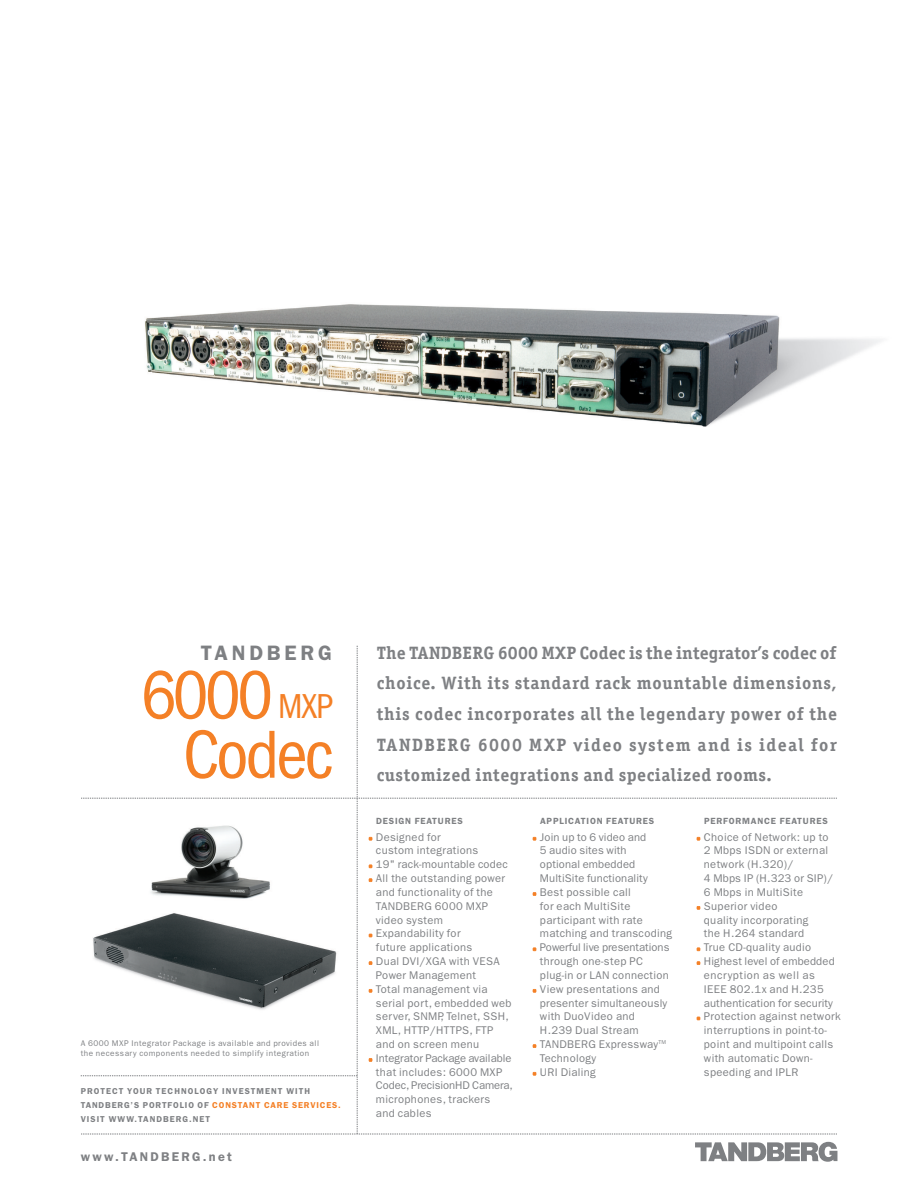
<style>
.page{position:relative;width:918px;height:1188px;background:#fff}
.page>*{position:absolute;margin:0;border:0;box-sizing:border-box;transform-origin:0 0}
.t1{font:condensed 70.2px/59.4px "Franklin Gothic";letter-spacing:-.04em;color:#f48026;text-align:right}
.t2{font:600 21px "Franklin Gothic";letter-spacing:.18em;color:#7e8083}
.t3{font:700 18px/30.6px "Officina Serif";letter-spacing:.03em;color:#7e8083;text-align:justify}
.t4{font:600 12.75px "Franklin Gothic";letter-spacing:.18em;color:#7e8083}
.t5{font:11.25px/13.8px "Franklin Gothic";letter-spacing:.03em;color:#7e8083}
.t6{font:600 9px "Franklin Gothic";letter-spacing:.09em;color:#7e8083}
.t7{font:600 8.55px/13.8px "Franklin Gothic";letter-spacing:.12em;color:#7e8083}
.t8{font:8.25px/9.8px "Franklin Gothic";letter-spacing:.06em;color:#7e8083}
.s1{font-size:35.85px}
.s2{color:#f48026}
</style>
<div class="page">
<img style="left:145px;top:304px;width:736px;height:123px">
<svg style="left:695px;top:1142px;width:142px;height:20px"></svg>
<svg style="left:81px;top:646px;width:756px;height:489px"></svg>
<h2 class="t2" style="left:201px;top:641px;width:132px">TANDBERG</h2>
<h1 class="t1" style="left:140px;top:671px;width:194px">6000 <span class="s1">MXP<br></span>Codec</h1>
<p class="t8" style="left:81px;top:1038px;width:240px">A 6000 MXP Integrator Package is available and provides all the necessary components needed to simplify integration</p>
<p class="t7" style="left:81px;top:1084px;width:262px">PROTECT YOUR TECHNOLOGY INVESTMENT WITH<br>TANDBERG’S PORTFOLIO OF <span class="s2">CONSTANT CARE SERVICES.<br></span>VISIT WWW.TANDBERG.NET</p>
<p class="t4" style="left:81px;top:1149px;width:153px">www.TANDBERG.net</p>
<p class="t3" style="left:377px;top:639px;width:462px">The TANDBERG 6000 MXP Codec is the integrator’s codec of choice. With its standard rack mountable dimensions, this codec incorporates all the legendary power of the TANDBERG 6000 MXP video system and is ideal for customized integrations and specialized rooms.</p>
<p class="t6" style="left:376px;top:815px;width:88px">DESIGN FEATURES</p>
<p class="t5" style="left:376px;top:830px;width:138px">Designed for<br>custom integrations<br>19" rack-mountable codec<br>All the outstanding power and functionality of the<br>TANDBERG 6000 MXP video system<br>Expandability for<br>future applications<br>Dual DVI/XGA with VESA<br>Power Management<br>Total management via serial port, embedded web server, SNMP, Telnet, SSH,<br>XML, HTTP/HTTPS, FTP and on screen menu<br>Integrator Package available that includes: 6000 MXP<br>Codec,PrecisionHD Camera, microphones, trackers<br>and cables</p>
<p class="t6" style="left:540px;top:815px;width:116px">APPLICATION FEATURES</p>
<p class="t5" style="left:540px;top:830px;width:134px">Join up to 6 video and<br>5 audio sites with<br>optional embedded<br>MultiSite functionality<br>Best possible call<br>for each MultiSite participant with rate matching and transcoding<br>Powerful live presentations through one-step PC plug-in or LAN connection<br>View presentations and presenter simultaneously with DuoVideo and<br>H.239 Dual Stream<br>TANDBERG Expressway<sup>TM<br></sup>Technology<br>URI Dialing</p>
<p class="t6" style="left:704px;top:815px;width:125px">PERFORMANCE FEATURES</p>
<p class="t5" style="left:704px;top:830px;width:138px">Choice of Network: up to<br>2 Mbps ISDN or external network (H.320)/<br>4 Mbps IP (H.323 or SIP)/<br>6 Mbps in MultiSite<br>Superior video<br>quality incorporating<br>the H.264 standard<br>True CD-quality audio<br>Highest level of embedded encryption as well as<br>IEEE 802.1x and H.235 authentication for security<br>Protection against network interruptions in point-to&shy;point and multipoint calls with automatic Down&shy;speeding and IPLR</p>
</div>
